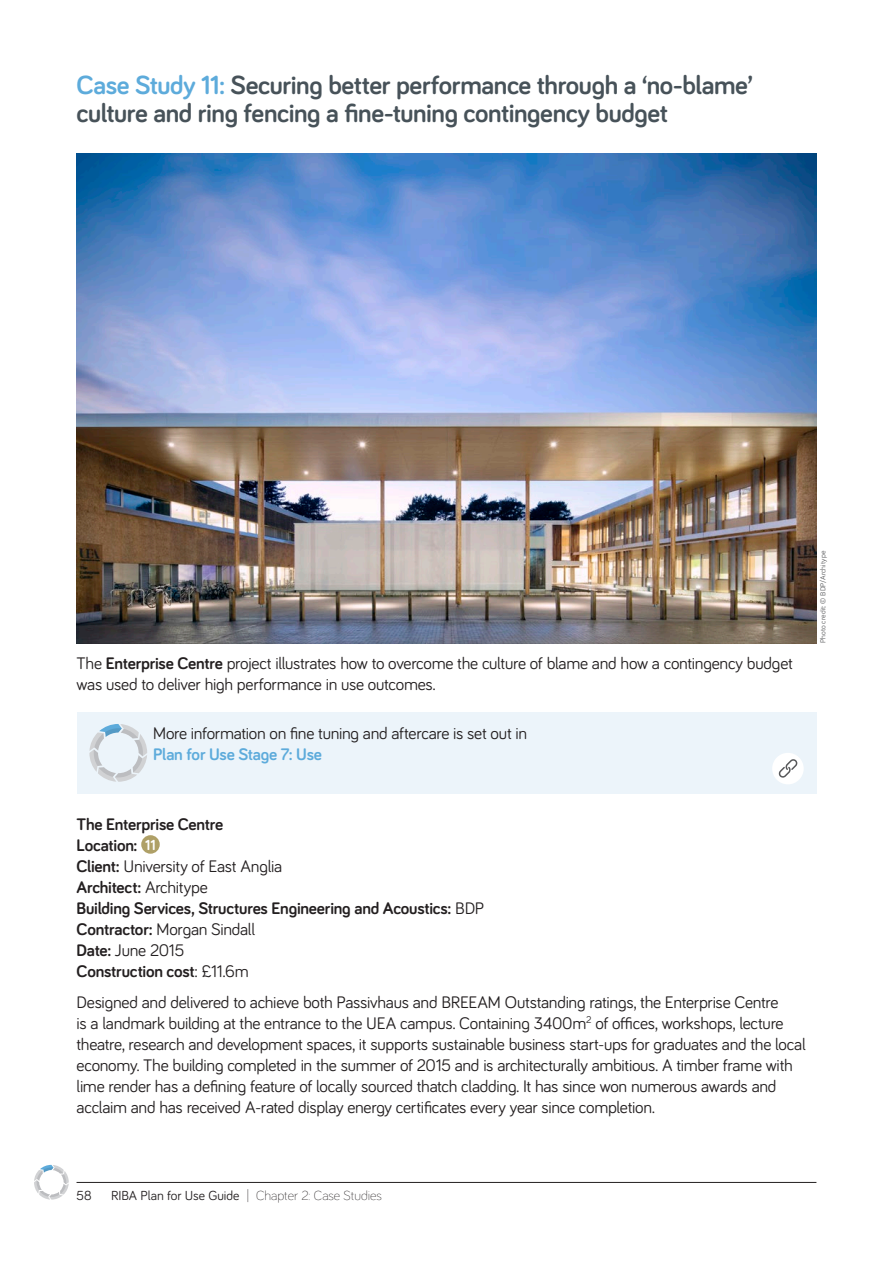
<style>
.page{position:relative;width:893px;height:1263px;background:#fff}
.page>*{position:absolute;margin:0;border:0;box-sizing:border-box;transform-origin:0 0}
.t1{font:700 27px/28.5px "Bariol";letter-spacing:-.015em;color:#475259}
.t2{font:17.25px/21px "Bariol";letter-spacing:-.015em;color:#231f20}
.t3{font:700 17.25px/21px "Bariol";letter-spacing:-.01em;color:#231f20}
.t4{font:700 17.25px "Bariol";letter-spacing:-.01em;color:#5dabdb}
.t5{font:300 13.5px "Bariol";color:#231f20}
.t6{font:13.5px "Bariol";color:#231f20}
.t7{font:7.5px "Bariol";letter-spacing:.015em;color:#57585a}
.s1{color:#5dabdb}
.s2{font-weight:700}
.s3{font-size:15px;color:#fff}
.s4{font-weight:400}
</style>
<div class="page">
<hr style="left:77px;top:1182px;width:739px;height:1px;background:#231f20">
<div style="left:141px;top:835px;width:19px;height:19px;background:#afa067;border-radius:50%"></div>
<img style="left:77px;top:153px;width:739px;height:490px">
<div style="left:77px;top:712px;width:739px;height:81px;background:#ecf4fa"></div>
<div style="left:772px;top:753px;width:32px;height:31px;background:#fff;border-radius:50%"></div>
<svg style="left:778px;top:759px;width:20px;height:19px"></svg>
<svg style="left:89px;top:724px;width:58px;height:58px"></svg>
<svg style="left:34px;top:1165px;width:35px;height:34px"></svg>
<h1 class="t1" style="left:77px;top:69px;width:678px"><span class="s1">Case Study 11:</span> Securing better performance through a ‘no-blame’ culture and ring fencing a fine-tuning contingency budget</h1>
<p class="t2" style="left:77px;top:651px;width:718px">The <span class="s2">Enterprise Centre</span> project illustrates how to overcome the culture of blame and how a contingency budget was used to deliver high performance in use outcomes.</p>
<p class="t2" style="left:153px;top:721px;width:376px">More information on fine tuning and aftercare is set out in</p>
<p class="t4" style="left:153px;top:742px;width:170px">Plan for Use Stage 7: Use</p>
<p class="t7" style="left:818px;top:643px;width:94px;rotate:-90deg">Photo credit: © BDP/Architype</p>
<p class="t3" style="left:77px;top:813px;width:409px">The Enterprise Centre<br>Location: <span class="s3">11<br></span>Client: <span class="s4">University of East Anglia<br></span>Architect: <span class="s4">Architype<br></span>Building Services, Structures Engineering and Acoustics: <span class="s4">BDP<br></span>Contractor: <span class="s4">Morgan Sindall<br></span>Date: <span class="s4">June 2015<br></span>Construction cost<span class="s4">: £11.6m</span></p>
<p class="t2" style="left:77px;top:991px;width:731px">Designed and delivered to achieve both Passivhaus and BREEAM Outstanding ratings, the Enterprise Centre<br>is a landmark building at the entrance to the UEA campus. Containing 3400m<sup>2</sup> of offices, workshops, lecture theatre, research and development spaces, it supports sustainable business start-ups for graduates and the local economy. The building completed in the summer of 2015 and is architecturally ambitious. A timber frame with lime render has a defining feature of locally sourced thatch cladding. It has since won numerous awards and acclaim and has received A-rated display energy certificates every year since completion.</p>
<p class="t6" style="left:77px;top:1186px;width:16px">58</p>
<p class="t5" style="left:111px;top:1186px;width:272px"><span class="s4">RIBA Plan for Use Guide</span> | Chapter 2: Case Studies</p>
</div>
